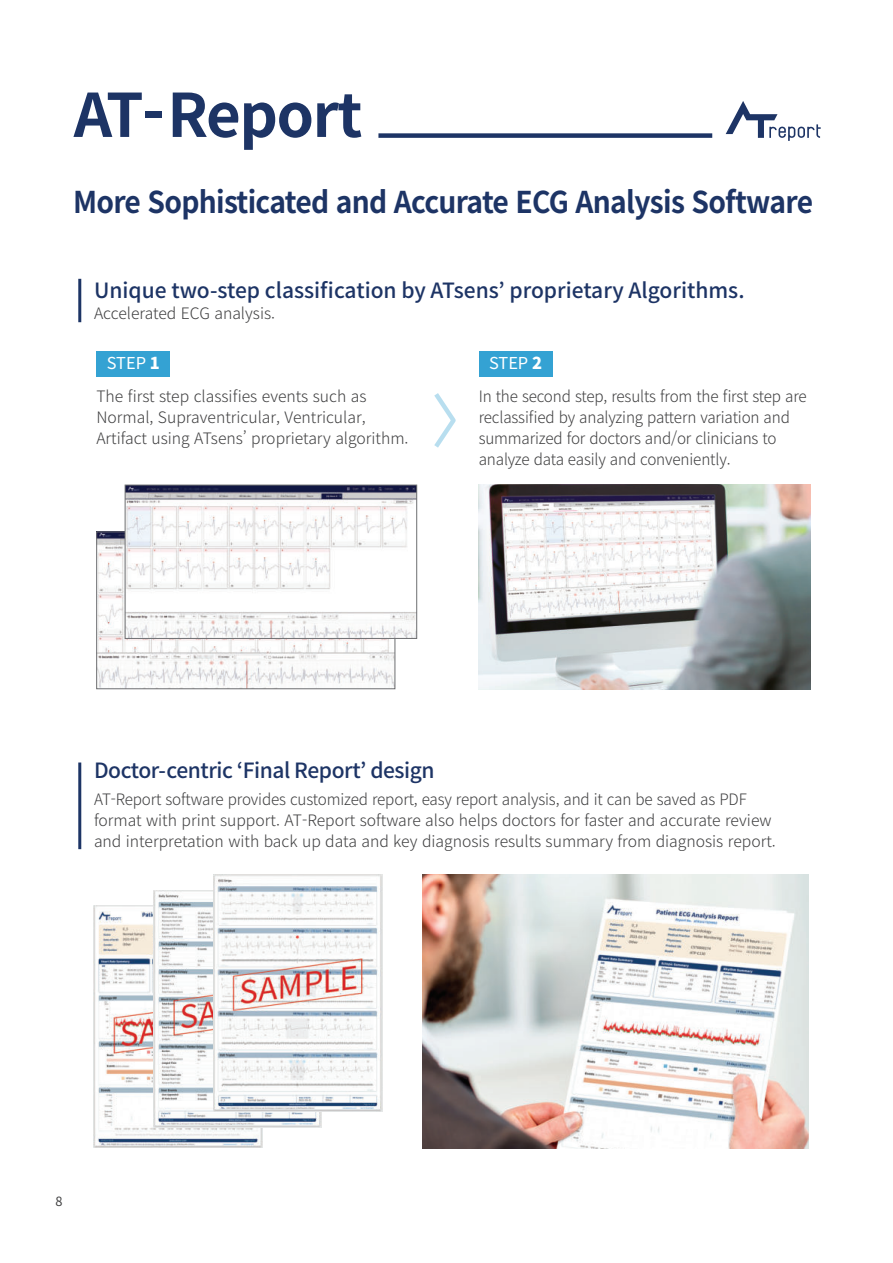
<style>
.page{position:relative;width:893px;height:1263px;background:#fff}
.page>*{position:absolute;margin:0;border:0;box-sizing:border-box;transform-origin:0 0}
.t1{font:700 60px "Noto Sans CJ Kkr";letter-spacing:-.025em;color:#1d3465}
.t2{font:700 30px "Noto Sans CJ Kkr";letter-spacing:-.025em;color:#1d3465;scale:.94 1}
.t3{font:500 21px "Noto Sans CJ Kkr";letter-spacing:-.005em;color:#1d3465}
.t4{font:16.35px "Noto Sans CJ Kkr";color:#fff}
.t5{font:300 15.75px/21px "Noto Sans CJ Kkr";letter-spacing:-.01em;color:#3e3e3f}
.t6{font:12.75px "Noto Sans CJ Kkr";color:#3e3e3f}
.s1{font-weight:900}
</style>
<div class="page">
<img style="left:94px;top:905px;width:168px;height:242px">
<svg style="left:726px;top:101px;width:95px;height:40px"></svg>
<div style="left:378px;top:133px;width:334px;height:5px;background:#1d3465"></div>
<hr style="left:78px;top:279px;width:3px;height:43px;background:#1d3465">
<svg style="left:434px;top:393px;width:22px;height:55px"></svg>
<div style="left:96px;top:351px;width:74px;height:25px;background:#34a2d3"></div>
<div style="left:479px;top:351px;width:73px;height:25px;background:#34a2d3"></div>
<hr style="left:78px;top:762px;width:3px;height:87px;background:#1d3465">
<img style="left:423px;top:874px;width:385px;height:275px">
<img style="left:153px;top:891px;width:169px;height:237px">
<img style="left:98px;top:534px;width:295px;height:153px">
<div style="left:96px;top:532px;width:299px;height:157px;border:1px solid #6d6e71"></div>
<img style="left:127px;top:487px;width:288px;height:150px">
<div style="left:125px;top:485px;width:292px;height:154px;border:1px solid #6d6e71"></div>
<img style="left:479px;top:485px;width:331px;height:204px">
<img style="left:213px;top:874px;width:169px;height:237px">
<h1 class="t1" style="left:74px;top:81px;width:290px">AT-Report</h1>
<h2 class="t2" style="left:73px;top:185px;width:789px">More Sophisticated and Accurate ECG Analysis Software</h2>
<h3 class="t3" style="left:94px;top:278px;width:652px">Unique two-step classification by ATsens’ proprietary Algorithms.</h3>
<p class="t5" style="left:94px;top:303px;width:183px">Accelerated ECG analysis.</p>
<p class="t4" style="left:107px;top:354px;width:54px">STEP <span class="s1">1</span></p>
<p class="t4" style="left:489px;top:354px;width:54px">STEP <span class="s1">2</span></p>
<p class="t5" style="left:96px;top:386px;width:314px">The first step classifies events such as<br>Normal, Supraventricular, Ventricular,<br>Artifact using ATsens’ proprietary algorithm.</p>
<p class="t5" style="left:479px;top:386px;width:329px">In the second step, results from the first step are reclassified by analyzing pattern variation and summarized for doctors and/or clinicians to analyze data easily and conveniently.</p>
<h3 class="t3" style="left:94px;top:759px;width:342px">Doctor-centric ‘Final Report’ design</h3>
<p class="t5" style="left:94px;top:789px;width:683px">AT-Report software provides customized report, easy report analysis, and it can be saved as PDF format with print support. AT-Report software also helps doctors for faster and accurate review and interpretation with back up data and key diagnosis results summary from diagnosis report.</p>
<p class="t6" style="left:56px;top:1194px;width:9px">8</p>
</div>
